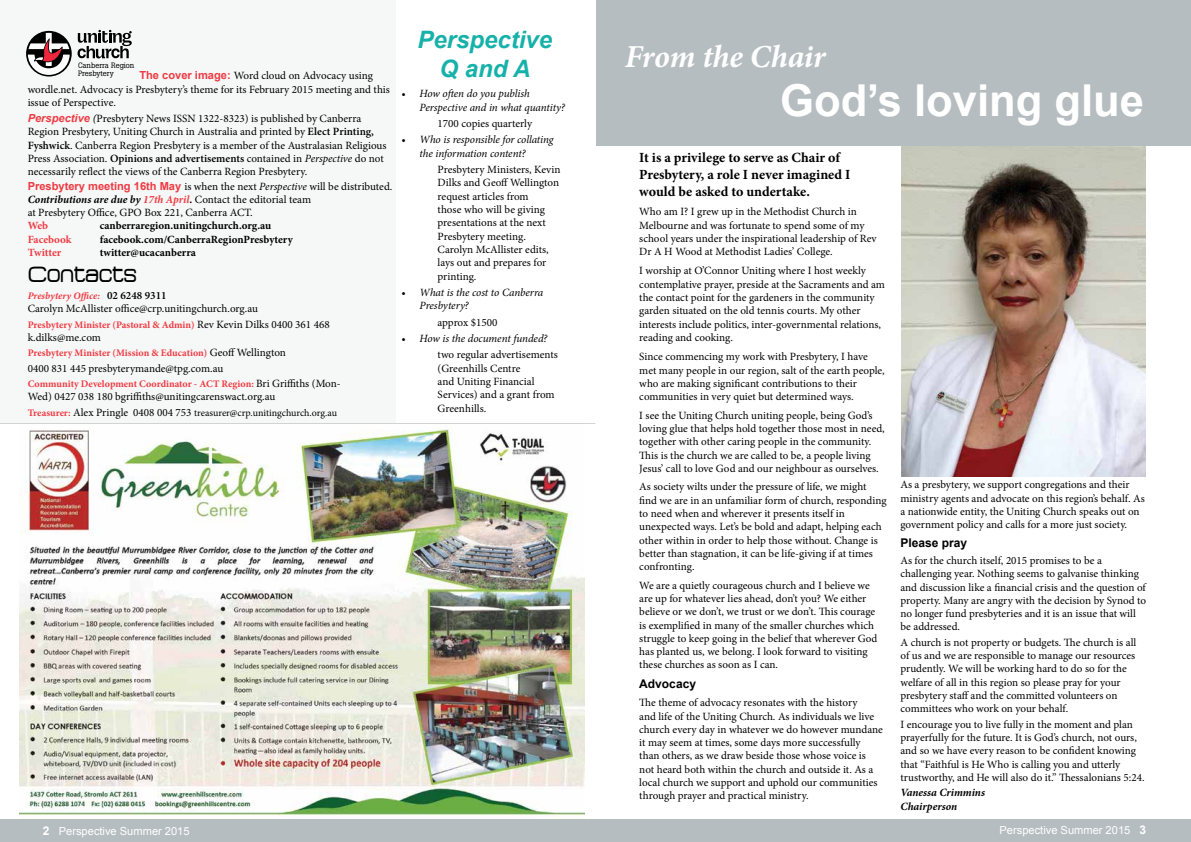
<style>
.page{position:relative;width:1191px;height:842px;background:#b6bdc1}
.page>*{position:absolute;margin:0;border:0;box-sizing:border-box;transform-origin:0 0}
.t1{font:700 44px "Arial";color:#fff}
.t2{font:italic 700 32px "Minion Pro";letter-spacing:-.005em;color:#fff}
.t3{font:italic 700 24px/28.8px "Arial";color:#16b1a9;text-align:center}
.t4{font:24px "Acens";color:#000}
.t5{font:700 14px/16.8px "Minion Pro";color:#000}
.t6{font:700 12px "Arial";color:#000}
.t7{font:11.1px/13.3px "Minion Pro";color:#000}
.t8{font:italic 11.1px/13.3px "Minion Pro";letter-spacing:-.01em;color:#000}
.t9{font:11.1px "Arial";color:#fff}
.t10{font:italic 700 11.1px/13.3px "Minion Pro";letter-spacing:-.005em;color:#000}
.t11{font:700 11px "Minion Pro";color:#000}
.t12{font:700 11px "Minion Pro";letter-spacing:-.005em;color:#ef3a42}
.t13{font:700 10px "Minion Pro";color:#ef3a42}
.t14{font:10px "Minion Pro";letter-spacing:-.005em;color:#000}
.t15{font:italic 700 10px "Minion Pro";color:#ef3a42}
.t16{font:7.7px/8.1px "Boton Std";color:#000}
.s1{font-family:"Arial";font-weight:700;color:#ef3a42}
.s2{font-family:"Arial";font-weight:700;font-style:italic;color:#ef3a42}
.s3{font-weight:500;font-style:italic}
.s4{font-weight:600}
.s5{font-style:italic}
.s6{font-weight:700;font-style:italic}
.s7{font-weight:700;font-style:italic;color:#ef3a42}
.s8{font-weight:700}
.s9{font-weight:600;font-style:normal;font-size:11.1px;color:#000}
.s10{font-weight:400;font-size:11.1px;color:#000}
.s11{font-weight:700;color:#ef3a42}
.s12{font-size:11.1px}
.s13{font-weight:700;font-size:12px}
</style>
<div class="page">
<div style="left:0;top:147px;width:1191px;height:672px;background:#fff"></div>
<img style="left:19px;top:429px;width:565px;height:387px">
<hr style="left:0;top:423px;width:595px;height:1px;background:#939598">
<div style="left:0;top:0;width:396px;height:423px;background:#f6f7f7"></div>
<svg style="left:26px;top:31px;width:46px;height:46px"></svg>
<svg style="left:28px;top:33px;width:42px;height:42px"></svg>
<svg style="left:78px;top:30px;width:54px;height:28px"></svg>
<img style="left:901px;top:146px;width:244px;height:330px">
<div style="left:396px;top:0;width:199px;height:422px;background:#fff"></div>
<p class="t16" style="left:78px;top:61px;width:58px">Canberra Region<br>Presbytery</p>
<p class="t7" style="left:28px;top:69px;width:364px;text-indent:112px"><span class="s1">The cover image:</span> Word cloud on Advocacy using wordle.net. Advocacy is Presbytery’s theme for its February 2015 meeting and this issue of Perspective.</p>
<p class="t7" style="left:28px;top:112px;width:360px"><span class="s2">Perspective</span> <span class="s3">(</span>Presbytery News ISSN 1322-8323) is published by Canberra Region Presbytery, Uniting Church in Australia and printed by <span class="s4">Elect Printing, Fyshwick</span>. Canberra Region Presbytery is a member of the Australasian Religious Press Association. <span class="s4">Opinions and advertisements</span> contained in <span class="s5">Perspective</span> do not necessarily reflect the views of the Canberra Region Presbytery.</p>
<p class="t7" style="left:28px;top:179px;width:366px"><span class="s1">Presbytery meeting 16th May</span> is when the next <span class="s5">Perspective</span> will be distributed.<br><span class="s6">Contributions are due by</span> <span class="s7">17th April</span><span class="s8">.</span> Contact the editorial team<br>at Presbytery Office, GPO Box 221, Canberra ACT.</p>
<p class="t12" style="left:28px;top:218px;width:22px">Web</p>
<p class="t11" style="left:100px;top:218px;width:173px">canberraregion.unitingchurch.org.au</p>
<p class="t12" style="left:28px;top:231px;width:45px">Facebook</p>
<p class="t11" style="left:100px;top:231px;width:195px">facebook.com/CanberraRegionPresbytery</p>
<p class="t12" style="left:28px;top:245px;width:35px">Twitter</p>
<p class="t11" style="left:100px;top:245px;width:98px">twitter@ucacanberra</p>
<h3 class="t4" style="left:28px;top:262px;width:111px">Contacts</h3>
<p class="t15" style="left:28px;top:289px;width:141px">Presbytery Office: <span class="s9">02 6248 9311</span></p>
<p class="t7" style="left:28px;top:302px;width:232px">Carolyn McAllister office@crp.unitingchurch.org.au</p>
<p class="t13" style="left:28px;top:317px;width:303px">Presbytery Minister (Pastoral &amp; Admin) <span class="s10">Rev Kevin Dilks 0400 361 468</span></p>
<p class="t7" style="left:28px;top:331px;width:75px">k.dilks@me.com</p>
<p class="t13" style="left:28px;top:346px;width:260px">Presbytery Minister (Mission &amp; Education) <span class="s10">Geoff Wellington</span></p>
<p class="t7" style="left:28px;top:361px;width:197px">0400 831 445 presbyterymande@tpg.com.au</p>
<p class="t13" style="left:28px;top:377px;width:315px">Community Development Coordinator - ACT Region: <span class="s10">Bri Griffiths (Mon-</span></p>
<p class="t7" style="left:28px;top:390px;width:249px">Wed) 0427 038 180 bgriffiths@unitingcarenswact.org.au</p>
<p class="t14" style="left:28px;top:406px;width:311px"><span class="s11">Treasurer:</span> <span class="s12">Alex Pringle 0408 004 753</span> treasurer@crp.unitingchurch.org.au</p>
<h3 class="t3" style="left:417px;top:26px;width:136px">Perspective<br>Q and A</h3>
<p class="t8" style="left:419px;top:87px;width:147px;text-indent:-18px">• How often do you publish<br>Perspective and in what quantity?</p>
<p class="t7" style="left:437px;top:117px;width:96px">1700 copies quarterly</p>
<p class="t8" style="left:419px;top:133px;width:135px;text-indent:-18px">• Who is responsible for collating the information content?</p>
<p class="t7" style="left:437px;top:163px;width:124px">Presbytery Ministers, Kevin<br>Dilks and Geoff Wellington request articles from<br>those who will be giving presentations at the next<br>Presbytery meeting.<br>Carolyn McAllister edits, lays out and prepares for printing.</p>
<p class="t8" style="left:419px;top:286px;width:125px;text-indent:-18px">• What is the cost to Canberra<br>Presbytery?</p>
<p class="t7" style="left:437px;top:315px;width:61px">approx $1500</p>
<p class="t8" style="left:401px;top:332px;width:147px">• How is the document funded?</p>
<p class="t7" style="left:437px;top:348px;width:122px">two regular advertisements (Greenhills Centre<br>and Uniting Financial<br>Services) and a grant from<br>Greenhills.</p>
<h2 class="t2" style="left:625px;top:34px;width:202px">From the Chair</h2>
<h1 class="t1" style="left:780px;top:71px;width:365px">God’s loving glue</h1>
<p class="t5" style="left:639px;top:149px;width:213px">It is a privilege to serve as Chair of<br>Presbytery, a role I never imagined I would be asked to undertake.</p>
<p class="t7" style="left:639px;top:205px;width:239px">Who am I? I grew up in the Methodist Church in Melbourne and was fortunate to spend some of my school years under the inspirational leadership of Rev Dr A H Wood at Methodist Ladies’ College.</p>
<p class="t7" style="left:639px;top:264px;width:247px">I worship at O’Connor Uniting where I host weekly contemplative prayer, preside at the Sacraments and am the contact point for the gardeners in the community garden situated on the old tennis courts. My other interests include politics, inter-governmental relations, reading and cooking.</p>
<p class="t7" style="left:639px;top:350px;width:247px">Since commencing my work with Presbytery, I have met many people in our region, salt of the earth people, who are making significant contributions to their communities in very quiet but determined ways.</p>
<p class="t7" style="left:639px;top:408px;width:247px">I see the Uniting Church uniting people, being God’s loving glue that helps hold together those most in need, together with other caring people in the community.<br>This is the church we are called to be, a people living Jesus’ call to love God and our neighbour as ourselves.</p>
<p class="t7" style="left:639px;top:480px;width:249px">As society wilts under the pressure of life, we might find we are in an unfamiliar form of church, responding to need when and wherever it presents itself in unexpected ways. Let’s be bold and adapt, helping each other within in order to help those without. Change is better than stagnation, it can be life-giving if at times confronting.</p>
<p class="t7" style="left:639px;top:578px;width:240px">We are a quietly courageous church and I believe we are up for whatever lies ahead, don’t you? We either believe or we don’t, we trust or we don’t. This courage is exemplified in many of the smaller churches which struggle to keep going in the belief that wherever God has planted us, we belong. I look forward to visiting these churches as soon as I can.</p>
<p class="t6" style="left:639px;top:676px;width:58px">Advocacy</p>
<p class="t7" style="left:639px;top:696px;width:245px">The theme of advocacy resonates with the history<br>and life of the Uniting Church. As individuals we live church every day in whatever we do however mundane it may seem at times, some days more successfully than others, as we draw beside those whose voice is not heard both within the church and outside it. As a local church we support and uphold our communities through prayer and practical ministry.</p>
<p class="t7" style="left:900px;top:478px;width:246px">As a presbytery, we support congregations and their ministry agents and advocate on this region’s behalf. As a nationwide entity, the Uniting Church speaks out on government policy and calls for a more just society.</p>
<p class="t6" style="left:900px;top:534px;width:68px">Please pray</p>
<p class="t7" style="left:900px;top:554px;width:247px">As for the church itself, 2015 promises to be a challenging year. Nothing seems to galvanise thinking and discussion like a financial crisis and the question of property. Many are angry with the decision by Synod to no longer fund presbyteries and it is an issue that will be addressed.</p>
<p class="t7" style="left:900px;top:636px;width:237px">A church is not property or budgets. The church is all of us and we are responsible to manage our resources prudently. We will be working hard to do so for the welfare of all in this region so please pray for your presbytery staff and the committed volunteers on committees who work on your behalf.</p>
<p class="t7" style="left:900px;top:717px;width:245px">I encourage you to live fully in the moment and plan prayerfully for the future. It is God’s church, not ours, and so we have every reason to be confident knowing that “Faithful is He Who is calling you and utterly trustworthy, and He will also do it.” Thessalonians 5:24.</p>
<p class="t10" style="left:900px;top:786px;width:86px">Vanessa Crimmins<br>Chairperson</p>
<p class="t9" style="left:43px;top:823px;width:148px"><span class="s13">2</span> Perspective Summer 2015</p>
<p class="t9" style="left:999px;top:823px;width:148px">Perspective Summer 2015 <span class="s13">3</span></p>
</div>
